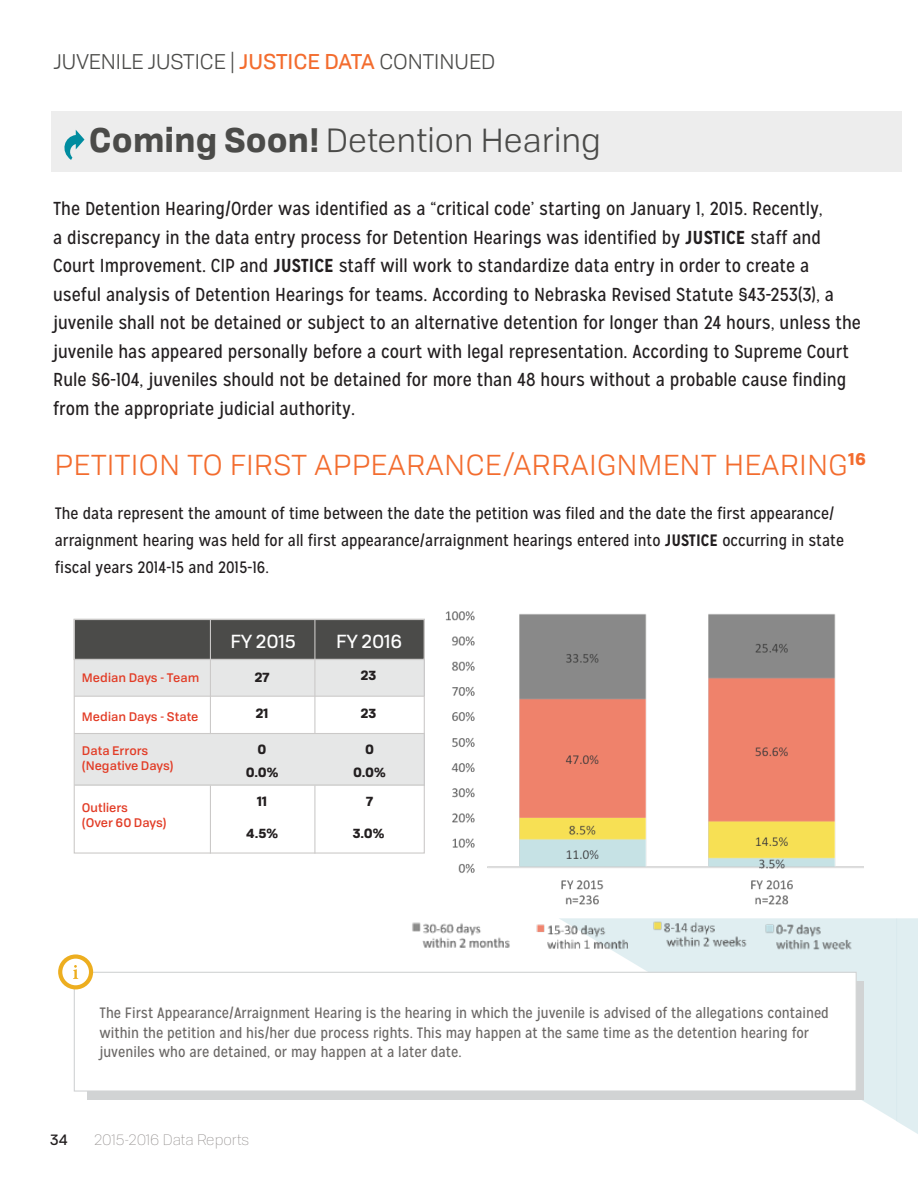
<style>
.page{position:relative;width:918px;height:1188px;background:#fff}
.page>*{position:absolute;margin:0;border:0;box-sizing:border-box;transform-origin:0 0}
.t1{font:33px "Tofino";color:#4b4b49}
.t2{font:28.5px "Tofino";letter-spacing:.025em;color:#f36c2e}
.t3{font:21px "Tofino";color:#4b4b49}
.t4{font:18.75px/28.5px "Mission Gothic";color:#231f20}
.t5{font:18.6px "Tofino";color:#fff}
.t6{font:16.5px/27px "Mission Gothic";color:#231f20}
.t7{font:15px/19.5px "Mission Gothic";color:#6c6967}
.t8{font:300 15px "Tofino";color:#938f8e}
.t9{font:15px "Tofino";color:#231f20}
.t10{font:700 13.05px/23px "Tofino";color:#231f20;text-align:center}
.t11{font:500 12.15px/14.5px "Tofino";color:#e23c26}
.s1{color:#f36c2e}
.s2{font-weight:700}
</style>
<div class="page">
<svg style="left:559px;top:918px;width:338px;height:203px;fill:#e0eef1"></svg>
<div style="left:897px;top:918px;width:21px;height:216px;background:#e0eef1"></div>
<div style="left:88px;top:981px;width:776px;height:119px;background:#d1d3d4"></div>
<div style="left:74px;top:972px;width:783px;height:120px;background:#fff;border:1px solid #d1d3d4"></div>
<img style="left:445px;top:611px;width:419px;height:294px">
<img style="left:536px;top:924px;width:103px;height:26px">
<img style="left:412px;top:922px;width:98px;height:26px">
<img style="left:648px;top:920px;width:106px;height:30px">
<img style="left:762px;top:918px;width:95px;height:32px">
<div style="left:74px;top:619px;width:351px;height:235px;background:#fff;border:1px solid #cbc9c8"></div>
<div style="left:75px;top:656px;width:349px;height:40px;background:#e6e7e7"></div>
<div style="left:75px;top:733px;width:349px;height:52px;background:#e6e7e7"></div>
<div style="left:74px;top:619px;width:351px;height:41px;background:#4b4b49;border:1px solid #cbc9c8"></div>
<hr style="left:74px;top:696px;width:350px;height:1px;background:#cbc9c8">
<hr style="left:74px;top:733px;width:350px;height:1px;background:#cbc9c8">
<hr style="left:74px;top:784px;width:350px;height:2px;background:#cbc9c8">
<hr style="left:314px;top:619px;width:1px;height:115px;background:#cbc9c8">
<hr style="left:210px;top:619px;width:1px;height:115px;background:#cbc9c8">
<hr style="left:210px;top:786px;width:1px;height:68px;background:#cbc9c8">
<hr style="left:314px;top:786px;width:1px;height:68px;background:#cbc9c8">
<svg style="left:58px;top:954px;width:35px;height:35px"></svg>
<div style="left:62px;top:959px;width:27px;height:26px;background:#fff;border-radius:50%"></div>
<svg style="left:73px;top:965px;width:5px;height:14px"></svg>
<div style="left:51px;top:111px;width:851px;height:60px;background:#ededed"></div>
<svg style="left:64px;top:130px;width:20px;height:30px"></svg>
<p class="t3" style="left:54px;top:47px;width:443px">JUVENILE JUSTICE | <span class="s1">JUSTICE DATA</span> CONTINUED</p>
<h1 class="t1" style="left:89px;top:116px;width:514px"><span class="s2">Coming Soon!</span> Detention Hearing</h1>
<p class="t4" style="left:53px;top:195px;width:809px">The Detention Hearing/Order was identified as a “critical code’ starting on January 1, 2015. Recently,<br>a discrepancy in the data entry process for Detention Hearings was identified by <span class="s2">JUSTICE</span> staff and Court Improvement. CIP and <span class="s2">JUSTICE</span> staff will work to standardize data entry in order to create a useful analysis of Detention Hearings for teams. According to Nebraska Revised Statute §43-253(3), a juvenile shall not be detained or subject to an alternative detention for longer than 24 hours, unless the juvenile has appeared personally before a court with legal representation. According to Supreme Court Rule §6-104, juveniles should not be detained for more than 48 hours without a probable cause finding from the appropriate judicial authority.</p>
<h2 class="t2" style="left:55px;top:444px;width:813px">PETITION TO FIRST APPEARANCE/ARRAIGNMENT HEARING<sup>16</sup></h2>
<p class="t6" style="left:55px;top:500px;width:791px">The data represent the amount of time between the date the petition was filed and the date the first appearance/ arraignment hearing was held for all first appearance/arraignment hearings entered into <span class="s2">JUSTICE</span> occurring in state fiscal years 2014-15 and 2015-16.</p>
<p class="t11" style="left:82px;top:670px;width:119px">Median Days - Team</p>
<p class="t11" style="left:82px;top:708px;width:118px">Median Days - State</p>
<p class="t11" style="left:82px;top:743px;width:93px">Data Errors (Negative Days)</p>
<p class="t11" style="left:82px;top:800px;width:86px">Outliers<br>(Over 60 Days)</p>
<p class="t5" style="left:231px;top:627px;width:67px">FY 2015</p>
<p class="t10" style="left:255px;top:665px;width:16px">27</p>
<p class="t10" style="left:361px;top:662px;width:17px">23</p>
<p class="t10" style="left:256px;top:700px;width:14px">21</p>
<p class="t5" style="left:336px;top:627px;width:68px">FY 2016</p>
<p class="t10" style="left:361px;top:700px;width:17px">23</p>
<p class="t10" style="left:246px;top:737px;width:34px">0<br>0.0%</p>
<p class="t10" style="left:257px;top:788px;width:12px">11</p>
<p class="t10" style="left:353px;top:737px;width:34px">0<br>0.0%</p>
<p class="t10" style="left:366px;top:788px;width:9px">7</p>
<p class="t10" style="left:246px;top:820px;width:33px">4.5%</p>
<p class="t10" style="left:353px;top:820px;width:33px">3.0%</p>
<p class="t7" style="left:99px;top:1003px;width:731px">The First Appearance/Arraignment Hearing is the hearing in which the juvenile is advised of the allegations contained within the petition and his/her due process rights. This may happen at the same time as the detention hearing for juveniles who are detained, or may happen at a later date.</p>
<p class="t9" style="left:50px;top:1128px;width:19px">34</p>
<p class="t8" style="left:94px;top:1129px;width:156px">2015-2016 Data Reports</p>
</div>
